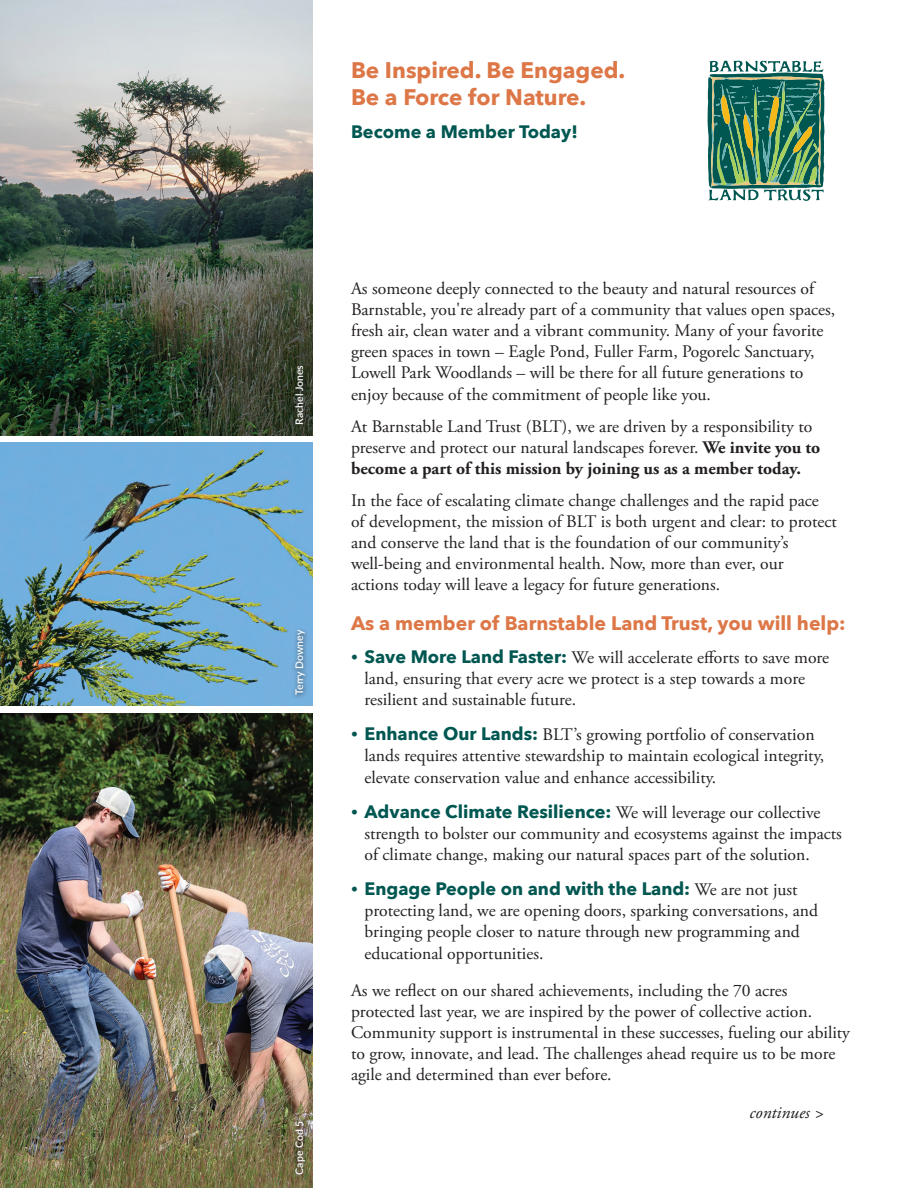
<style>
.page{position:relative;width:918px;height:1188px;background:#fff}
.page>*{position:absolute;margin:0;border:0;box-sizing:border-box;transform-origin:0 0}
.t1{font:700 22.5px/27px "Avenir Next";color:#dd7747}
.subhead{font:700 19.5px "Avenir Next";color:#dd7747}
.text{font:700 18px "Avenir Next";color:#005751}
.subhead-2{font:700 18px "Avenir Next";color:#005751}
.text-2{font:17.7px/21.1px "Adobe Garamond Pro";color:#231f20}
.text-3{font:italic 17.7px "Adobe Garamond Pro";color:#231f20}
.white_photo_credit{font:600 10.5px "Lato";color:#fff}
.s1{font-weight:700}
.s2{color:#005751}
.s3{font-family:"Avenir Next";font-weight:700;font-size:18px;color:#005751}
.s4{font-family:"Adobe Garamond Pro";font-weight:400;font-size:17.7px}
.s5{font-family:"Adobe Garamond Pro";font-weight:400;font-size:17.7px;color:#231f20}
</style>
<div class="page">
<img style="left:0;top:442px;width:312px;height:264px">
<img style="left:0;top:713px;width:312px;height:475px">
<svg style="left:707px;top:60px;width:118px;height:141px;background:#578e75"></svg>
<img style="left:0;top:0;width:312px;height:435px">
<div style="left:291px;top:1117px;width:19px;height:63px;background:#231f20;opacity:.75"></div>
<div style="left:291px;top:627px;width:19px;height:73px;background:#231f20;opacity:.75"></div>
<div style="left:291px;top:361px;width:18px;height:69px;background:#231f20;opacity:.75"></div>
<p class="t1" style="left:351px;top:56px;width:276px">Be Inspired. Be Engaged.<br>Be a Force for Nature.</p>
<p class="subhead-2" style="left:351px;top:117px;width:228px">Become a Member Today!</p>
<p class="white_photo_credit" style="left:292px;top:425px;width:61px;rotate:-90deg">Rachel Jones</p>
<p class="white_photo_credit" style="left:292px;top:695px;width:67px;rotate:-90deg">Terry Downey</p>
<p class="white_photo_credit" style="left:292px;top:1174px;width:55px;rotate:-90deg">Cape Cod 5</p>
<p class="text-2" style="left:351px;top:278px;width:486px">As someone deeply connected to the beauty and natural resources of Barnstable, you're already part of a community that values open spaces, fresh air, clean water and a vibrant community. Many of your favorite green spaces in town – Eagle Pond, Fuller Farm, Pogorelc Sanctuary, Lowell Park Woodlands – will be there for all future generations to enjoy because of the commitment of people like you.</p>
<p class="text-2" style="left:351px;top:416px;width:471px">At Barnstable Land Trust (BLT), we are driven by a responsibility to preserve and protect our natural landscapes forever. <span class="s1">We invite you to become a part of this mission by joining us as a member today.</span></p>
<p class="text-2" style="left:351px;top:490px;width:487px">In the face of escalating climate change challenges and the rapid pace of development, the mission of BLT is both urgent and clear: to protect and conserve the land that is the foundation of our community’s well-being and environmental health. Now, more than ever, our<br>actions today will leave a legacy for future generations.</p>
<p class="subhead" style="left:351px;top:607px;width:496px">As a member of Barnstable Land Trust, you will help:</p>
<p class="text-2" style="left:364px;top:647px;width:466px;text-indent:-14px"><span class="s2">•</span> <span class="s3">Save More Land Faster:</span> We will accelerate efforts to save more land, ensuring that every acre we protect is a step towards a more resilient and sustainable future.</p>
<p class="text-2" style="left:364px;top:725px;width:461px;text-indent:-14px"><span class="s2">•</span> <span class="s3">Enhance Our Lands:</span> BLT’s growing portfolio of conservation lands requires attentive stewardship to maintain ecological integrity, elevate conservation value and enhance accessibility.</p>
<p class="text-2" style="left:364px;top:802px;width:479px;text-indent:-14px"><span class="s2">•</span> <span class="s3">Advance Climate Resilience:</span> We will leverage our collective strength to bolster our community and ecosystems against the impacts of climate change, making our natural spaces part of the solution.</p>
<p class="text" style="left:351px;top:873px;width:448px"><span class="s4">•</span> Engage People on and with the Land: <span class="s5">We are not just</span></p>
<p class="text-2" style="left:364px;top:901px;width:455px">protecting land, we are opening doors, sparking conversations, and bringing people closer to nature through new programming and educational opportunities.</p>
<p class="text-2" style="left:351px;top:980px;width:501px">As we reflect on our shared achievements, including the 70 acres protected last year, we are inspired by the power of collective action.<br>Community support is instrumental in these successes, fueling our ability to grow, innovate, and lead. The challenges ahead require us to be more agile and determined than ever before.</p>
<p class="text-3" style="left:750px;top:1101px;width:76px">continues &gt;</p>
</div>
